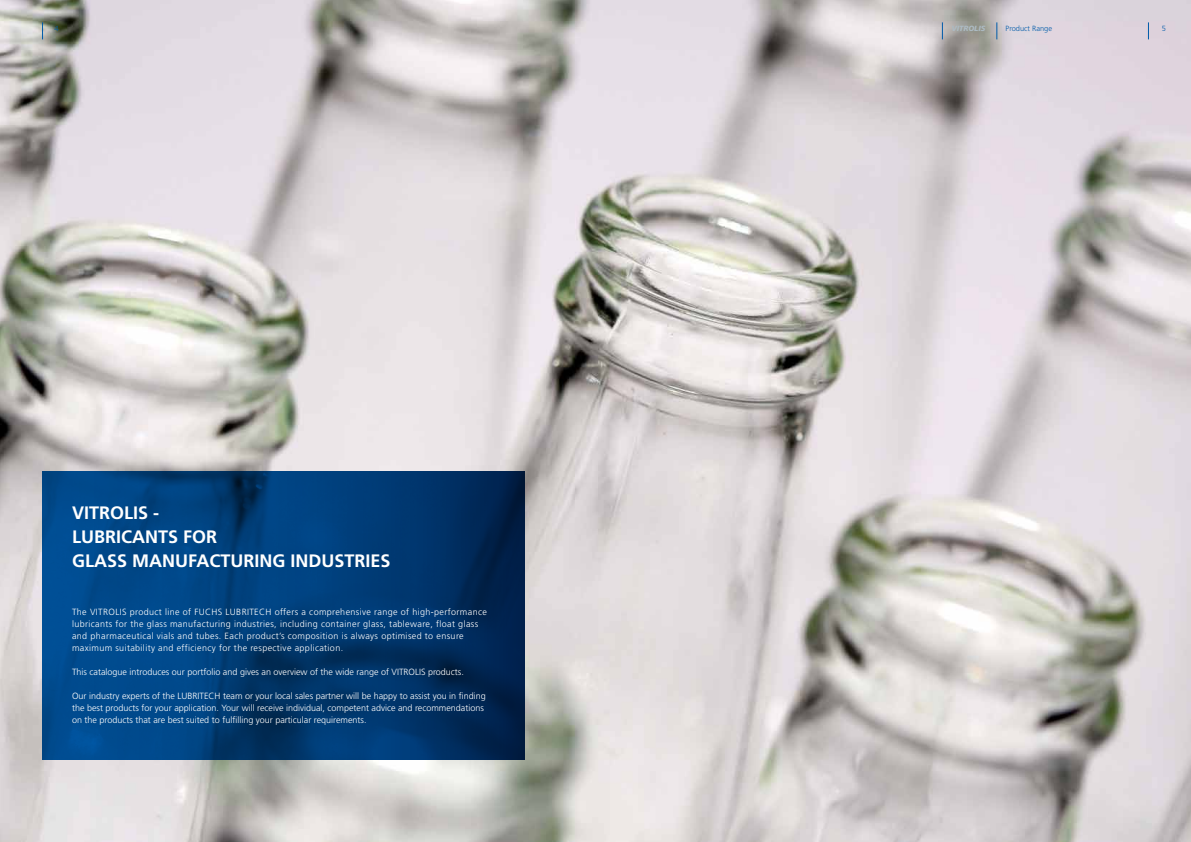
<style>
.page{position:relative;width:1191px;height:842px;background:#fff}
.page>*{position:absolute;margin:0;border:0;box-sizing:border-box;transform-origin:0 0}
.t1{font:700 18px/24px "Frutiger LT Std";color:#fff}
.t2{font:300 9px/12px "Frutiger LT Std";color:#fff}
.t3{font:300 9px/12px "Frutiger LT Std";letter-spacing:.04em;color:#fff}
.t4{font:300 7.5px "Frutiger LT Std";color:#005baa}
.t5{font:italic 900 7.5px "Frutiger";color:#acbac2}
</style>
<div class="page">
<img style="left:0;top:0;width:1191px;height:842px">
<svg style="left:43px;top:471px;width:482px;height:288px;background:#003b74"></svg>
<svg style="left:996px;top:22px;width:1px;height:17px"></svg>
<svg style="left:1148px;top:22px;width:1px;height:17px"></svg>
<svg style="left:42px;top:22px;width:1px;height:17px"></svg>
<svg style="left:942px;top:22px;width:1px;height:17px"></svg>
<p class="t4" style="left:55px;top:24px;width:6px">4</p>
<p class="t5" style="left:951px;top:24px;width:36px">VITROLIS</p>
<p class="t4" style="left:1005px;top:24px;width:48px">Product Range</p>
<p class="t4" style="left:1161px;top:24px;width:6px">5</p>
<h1 class="t1" style="left:72px;top:501px;width:320px">VITROLIS -<br>LUBRICANTS FOR<br>GLASS MANUFACTURING INDUSTRIES</h1>
<p class="t3" style="left:72px;top:606px;width:416px">The VITROLIS product line of FUCHS LUBRITECH offers a comprehensive range of high-performance lubricants for the glass manufacturing industries, including container glass, tableware, float glass and pharmaceutical vials and tubes. Each product’s composition is always optimised to ensure maximum suitability and efficiency for the respective application.</p>
<p class="t2" style="left:72px;top:666px;width:393px">This catalogue introduces our portfolio and gives an overview of the wide range of VITROLIS products.</p>
<p class="t2" style="left:72px;top:690px;width:415px">Our industry experts of the LUBRITECH team or your local sales partner will be happy to assist you in finding the best products for your application. Your will receive individual, competent advice and recommendations on the products that are best suited to fulfilling your particular requirements.</p>
</div>
